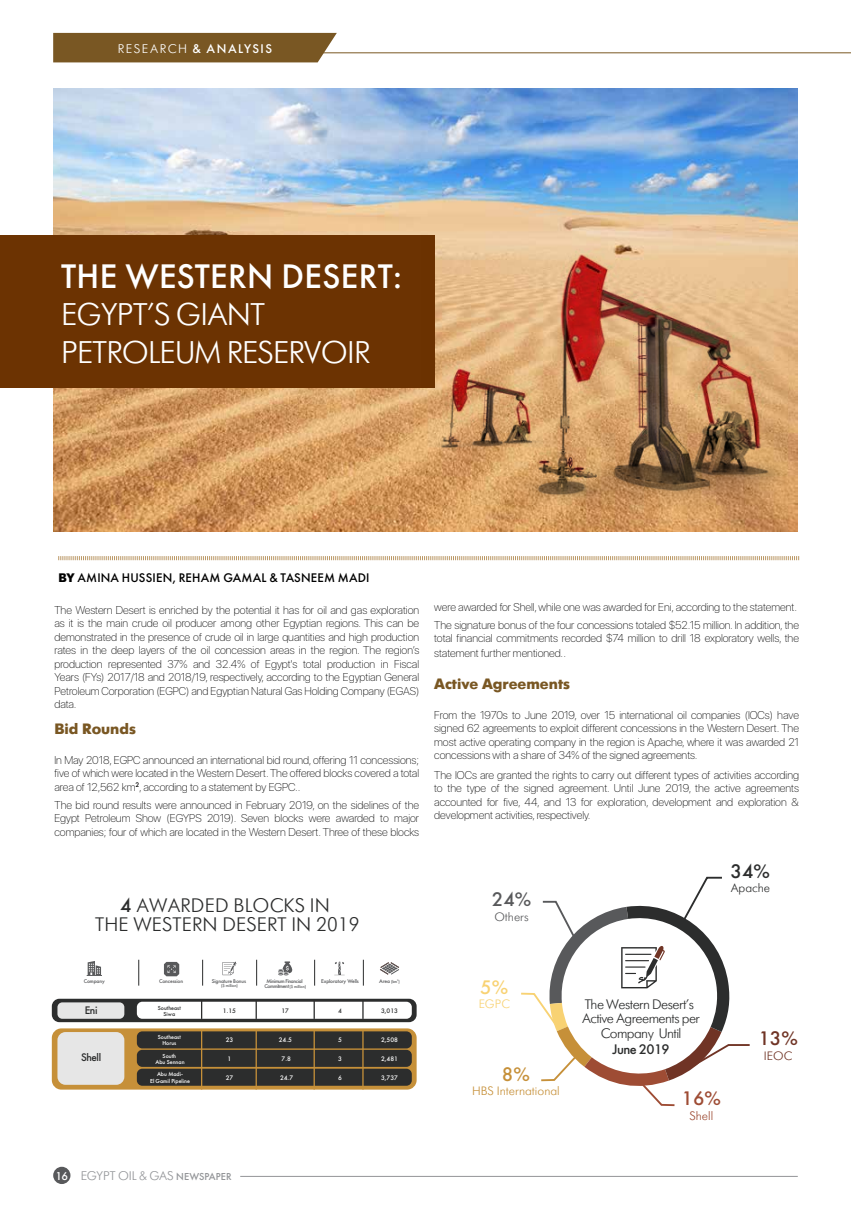
<style>
.page{position:relative;width:851px;height:1205px;background:#fff}
.page>*{position:absolute;margin:0;border:0;box-sizing:border-box;transform-origin:0 0}
.t1{font:500 33.75px "Futura Futuris";letter-spacing:.01em;color:#fff}
.t2{font:300 31.25px/37.5px "Futura Futuris";letter-spacing:-.025em;color:#fff}
.t3{font:300 19.5px/19.8px "Futura Futuris";letter-spacing:.01em;color:#2c2d2d;text-align:center}
.t4{font:500 19.5px "Futura Futuris";color:#2c2d2d}
.t5{font:500 19.5px "Futura Futuris";color:#703425}
.t6{font:500 19.5px "Futura Futuris";color:#58595b}
.t7{font:500 19.5px "Futura Futuris";color:#9e4c34}
.t8{font:500 19.5px "Futura Futuris";color:#f8d273}
.t9{font:500 19.5px "Futura Futuris";color:#c69039}
.t10{font:700 15px "Futura Futuris";color:#795723}
.t11{font:300 13.75px/14.2px "Futura Futuris";letter-spacing:-.04em;color:#2c2d2d;text-align:center}
.t12{font:500 13.75px "Futura Futuris";letter-spacing:-.04em;color:#2c2d2d}
.t13{font:300 12.5px "Futura Futuris";letter-spacing:-.005em;color:#939598}
.t14{font:500 12.5px "Futura Futuris";letter-spacing:.125em;color:#fff}
.t15{font:500 12.38px "Futura Futuris";letter-spacing:.015em;color:#000}
.t16{font:300 12.12px "Futura Futuris";color:#c69039}
.t17{font:300 12.12px "Futura Futuris";color:#2c2d2d}
.t18{font:300 12.12px "Futura Futuris";color:#58595b}
.t19{font:300 12.12px "Futura Futuris";color:#9e4c34}
.t20{font:300 12.12px "Futura Futuris";color:#703425}
.t21{font:300 12.12px "Futura Futuris";color:#f8d273}
.t22{font:100 11.25px/13.5px "SF Pro Display";color:#000;text-align:justify}
.t23{font:500 10.88px "Futura Futuris";letter-spacing:-.04em;color:#2c2d2d}
.t24{font:500 6.5px "Futura Futuris";color:#fff}
.t25{font:500 6.5px "Futura Futuris";color:#2c2d2d}
.t26{font:500 5.75px/6.2px "Futura Futuris";color:#fff;text-align:center}
.t27{font:500 5.75px/6.2px "Futura Futuris";color:#2c2d2d;text-align:center}
.t28{font:500 5.38px "Futura Futuris";letter-spacing:-.02em;color:#58595b}
.t29{font:500 5.38px/5.6px "Futura Futuris";letter-spacing:-.06em;color:#58595b;text-align:center}
.t30{font:500 4.12px "Futura Futuris";letter-spacing:-.02em;color:#58595b}
.s1{font-weight:300}
.s2{font-weight:700}
.s3{font-weight:500}
.s4{font-size:4.12px}
.s5{font-weight:500;font-size:11.25px;color:#fff}
.s6{font-weight:500;font-size:10px}
</style>
<div class="page">
<img style="left:53px;top:89px;width:744px;height:442px">
<div style="left:0;top:235px;width:434px;height:153px;background:#6c3302"></div>
<svg style="left:58px;top:556px;width:741px;height:5px"></svg>
<svg style="left:52px;top:999px;width:364px;height:23px;background:#323333"></svg>
<div style="left:57px;top:1002px;width:67px;height:17px;background:#e6e6e6;border-radius:5px"></div>
<div style="left:137px;top:1002px;width:275px;height:17px;background:#fff;border-radius:5px"></div>
<svg style="left:201px;top:1000px;width:1px;height:19px"></svg>
<svg style="left:255px;top:1000px;width:2px;height:19px"></svg>
<svg style="left:313px;top:1000px;width:2px;height:19px"></svg>
<svg style="left:362px;top:1000px;width:1px;height:19px"></svg>
<svg style="left:52px;top:1028px;width:364px;height:61px;background:#c1903f"></svg>
<div style="left:57px;top:1032px;width:67px;height:53px;background:#e6e6e6;border-radius:8px"></div>
<div style="left:137px;top:1031px;width:275px;height:17px;background:#2c2d2d;border-radius:5px"></div>
<div style="left:137px;top:1050px;width:275px;height:17px;background:#2c2d2d;border-radius:5px"></div>
<div style="left:137px;top:1068px;width:275px;height:18px;background:#2c2d2d;border-radius:5px"></div>
<hr style="left:201px;top:1030px;width:1px;height:59px;background:#c69039">
<hr style="left:255px;top:1030px;width:2px;height:59px;background:#c69039">
<hr style="left:313px;top:1030px;width:2px;height:59px;background:#c69039">
<hr style="left:362px;top:1030px;width:1px;height:59px;background:#c69039">
<svg style="left:278px;top:961px;width:14px;height:14px"></svg>
<svg style="left:138px;top:960px;width:1px;height:25px"></svg>
<svg style="left:202px;top:960px;width:1px;height:25px"></svg>
<svg style="left:256px;top:960px;width:1px;height:25px"></svg>
<svg style="left:314px;top:960px;width:1px;height:25px"></svg>
<svg style="left:334px;top:961px;width:10px;height:14px"></svg>
<svg style="left:222px;top:961px;width:14px;height:14px"></svg>
<svg style="left:363px;top:960px;width:1px;height:25px"></svg>
<svg style="left:380px;top:962px;width:19px;height:12px"></svg>
<svg style="left:87px;top:961px;width:15px;height:15px"></svg>
<svg style="left:164px;top:962px;width:15px;height:14px"></svg>
<svg style="left:521px;top:876px;width:229px;height:231px"></svg>
<img style="left:421px;top:235px;width:370px;height:281px">
<div style="left:53px;top:1167px;width:17px;height:17px;background:#58595b;border-radius:50%"></div>
<hr style="left:240px;top:1176px;width:557px;height:1px;background:#939598">
<hr style="left:323px;top:53px;width:527px;height:1px;background:#795723">
<div style="left:53px;top:33px;width:284px;height:29px;background:#795723"></div>
<p class="t14" style="left:118px;top:40px;width:156px"><span class="s1">RESEARCH</span> &amp; ANALYSIS</p>
<h1 class="t1" style="left:61px;top:255px;width:342px">THE WESTERN DESERT:</h1>
<h2 class="t2" style="left:61px;top:297px;width:310px">EGYPT’S GIANT<br>PETROLEUM RESERVOIR</h2>
<p class="t15" style="left:58px;top:570px;width:312px"><span class="s2">BY</span> AMINA HUSSIEN, REHAM GAMAL &amp; TASNEEM MADI</p>
<p class="t22" style="left:54px;top:603px;width:366px">The Western Desert is enriched by the potential it has for oil and gas exploration as it is the main crude oil producer among other Egyptian regions. This can be demonstrated in the presence of crude oil in large quantities and high production rates in the deep layers of the oil concession areas in the region. The region’s production represented 37% and 32.4% of Egypt's total production in Fiscal Years (FYs) 2017/18 and 2018/19, respectively, according to the Egyptian General Petroleum Corporation (EGPC) and Egyptian Natural Gas Holding Company (EGAS) data.</p>
<h3 class="t10" style="left:54px;top:719px;width:83px">Bid Rounds</h3>
<p class="t22" style="left:54px;top:753px;width:366px">In May 2018, EGPC announced an international bid round, offering 11 concessions; five of which were located in the Western Desert. The offered blocks covered a total area of 12,562 km<sup>2</sup>, according to a statement by EGPC..</p>
<p class="t22" style="left:54px;top:798px;width:366px">The bid round results were announced in February 2019, on the sidelines of the Egypt Petroleum Show (EGYPS 2019). Seven blocks were awarded to major companies; four of which are located in the Western Desert. Three of these blocks</p>
<h3 class="t3" style="left:95px;top:896px;width:266px"><span class="s3">4</span> AWARDED BLOCKS IN<br>THE WESTERN DESERT IN 2019</h3>
<p class="t22" style="left:434px;top:598px;width:366px;line-height:17.4px">were awarded for Shell, while one was awarded for Eni, according to the statement.<br>The signature bonus of the four concessions totaled $52.15 million. In addition, the</p>
<p class="t22" style="left:434px;top:630px;width:366px;line-height:15px">total financial commitments recorded $74 million to drill 18 exploratory wells, the statement further mentioned..</p>
<h3 class="t10" style="left:434px;top:674px;width:137px">Active Agreements</h3>
<p class="t22" style="left:434px;top:708px;width:366px">From the 1970s to June 2019, over 15 international oil companies (IOCs) have signed 62 agreements to exploit different concessions in the Western Desert. The most active operating company in the region is Apache, where it was awarded 21 concessions with a share of 34% of the signed agreements.</p>
<p class="t22" style="left:434px;top:768px;width:366px">The IOCs are granted the rights to carry out different types of activities according to the type of the signed agreement. Until June 2019, the active agreements accounted for five, 44, and 13 for exploration, development and exploration &amp; development activities, respectively.</p>
<h3 class="t6" style="left:492px;top:887px;width:41px">24%</h3>
<p class="t18" style="left:494px;top:910px;width:36px">Others</p>
<h3 class="t4" style="left:730px;top:859px;width:41px">34%</h3>
<p class="t17" style="left:730px;top:881px;width:41px">Apache</p>
<p class="t28" style="left:84px;top:977px;width:23px">Company</p>
<p class="t28" style="left:159px;top:977px;width:26px">Concession</p>
<p class="t28" style="left:212px;top:977px;width:36px">Signature Bonus</p>
<p class="t30" style="left:221px;top:983px;width:18px">($ million)</p>
<p class="t29" style="left:264px;top:978px;width:43px">Minimum Financial<br>Commitment <span class="s4">($ million)</span></p>
<p class="t28" style="left:321px;top:977px;width:39px">Exploratory Wells</p>
<p class="t28" style="left:379px;top:977px;width:22px">Area <span class="s4">(km</span><sup>2</sup><span class="s4">)</span></p>
<p class="t27" style="left:158px;top:1005px;width:25px">Southeast<br>Siwa</p>
<p class="t23" style="left:85px;top:1003px;width:14px">Eni</p>
<p class="t25" style="left:223px;top:1007px;width:15px">1.15</p>
<p class="t25" style="left:281px;top:1007px;width:9px">17</p>
<p class="t25" style="left:338px;top:1007px;width:5px">4</p>
<p class="t25" style="left:381px;top:1007px;width:18px">3,013</p>
<p class="t26" style="left:158px;top:1034px;width:25px">Southeast<br>Horus</p>
<p class="t24" style="left:226px;top:1036px;width:9px">23</p>
<p class="t24" style="left:279px;top:1036px;width:15px">24.5</p>
<p class="t24" style="left:338px;top:1036px;width:5px">5</p>
<p class="t24" style="left:381px;top:1036px;width:18px">2,508</p>
<p class="t26" style="left:155px;top:1052px;width:31px">South<br>Abu Sennan</p>
<p class="t24" style="left:227px;top:1054px;width:5px">1</p>
<p class="t24" style="left:281px;top:1054px;width:11px">7.8</p>
<p class="t24" style="left:338px;top:1054px;width:5px">3</p>
<p class="t24" style="left:381px;top:1054px;width:18px">2,481</p>
<p class="t26" style="left:150px;top:1071px;width:41px">Abu Madi-<br>El Gamil Pipeline</p>
<p class="t24" style="left:226px;top:1073px;width:9px">27</p>
<p class="t24" style="left:280px;top:1073px;width:15px">24.7</p>
<p class="t24" style="left:338px;top:1073px;width:5px">6</p>
<p class="t24" style="left:381px;top:1073px;width:18px">3,737</p>
<p class="t23" style="left:81px;top:1051px;width:22px">Shell</p>
<h3 class="t8" style="left:480px;top:975px;width:29px">5%</h3>
<p class="t21" style="left:478px;top:997px;width:33px">EGPC</p>
<h3 class="t9" style="left:502px;top:1062px;width:29px">8%</h3>
<p class="t16" style="left:472px;top:1084px;width:89px">HBS International</p>
<p class="t11" style="left:582px;top:998px;width:119px">The Western Desert’s<br>Active Agreements per<br>Company Until</p>
<p class="t12" style="left:612px;top:1041px;width:59px">June 2019</p>
<h3 class="t7" style="left:681px;top:1086px;width:41px">16%</h3>
<p class="t19" style="left:689px;top:1109px;width:25px">Shell</p>
<h3 class="t5" style="left:758px;top:1026px;width:41px">13%</h3>
<p class="t20" style="left:763px;top:1048px;width:30px">IEOC</p>
<p class="t13" style="left:55px;top:1169px;width:178px"><span class="s5">16</span> EGYPT OIL &amp; GAS <span class="s6">NEWSPAPER</span></p>
</div>
